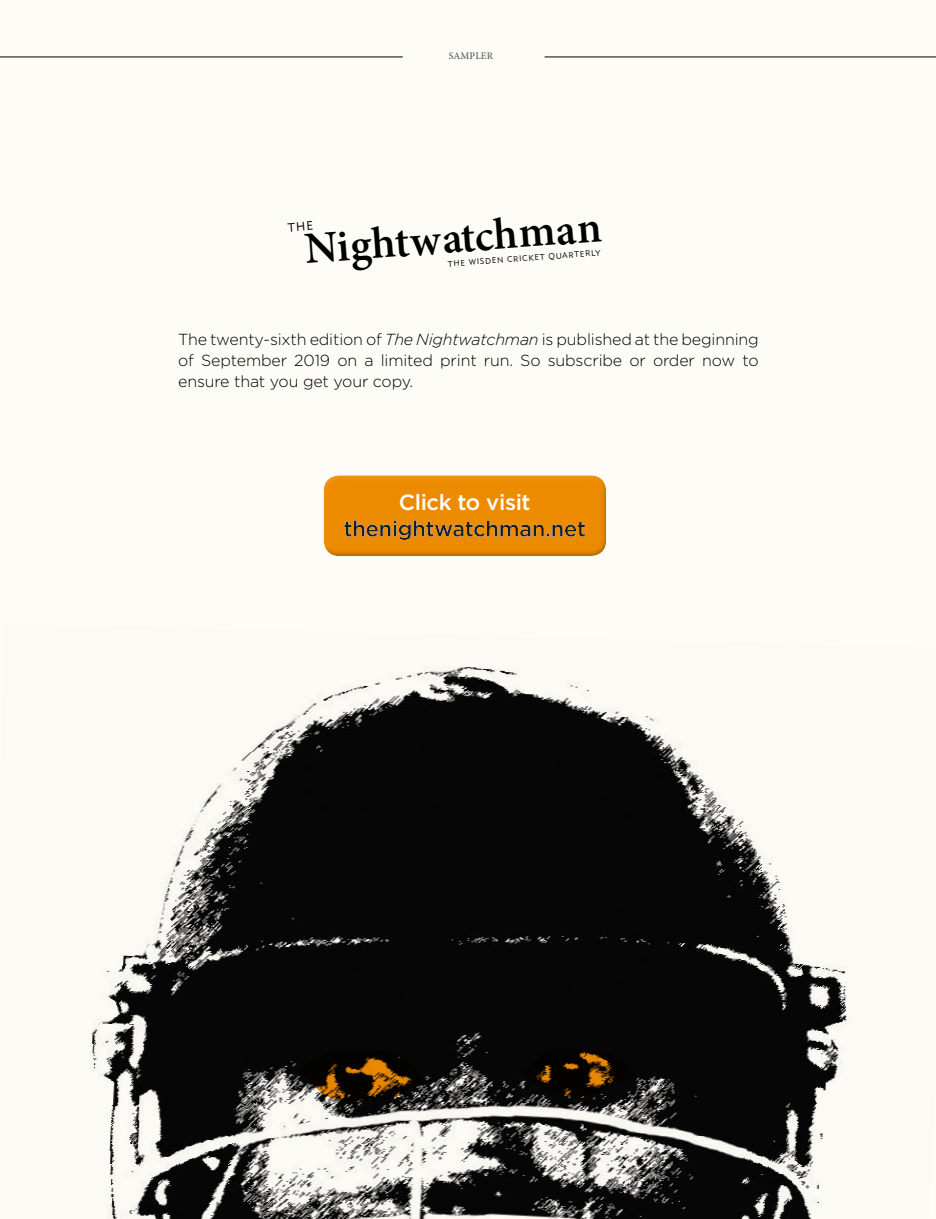
<style>
.page{position:relative;width:936px;height:1219px;background:#fff}
.page>*{position:absolute;margin:0;border:0;box-sizing:border-box;transform-origin:0 0}
.t1{font:600 44.6px "Minion Pro";color:#000}
.t2{font:500 22px "Gotham";letter-spacing:-.015em;color:#fff}
.t3{font:300 16px/21px "Gotham";letter-spacing:-.01em;color:#000;text-align:justify}
.t4{font:500 10px "Minion Pro";letter-spacing:.01em;color:#575756}
.t5{font:8.2px "Geometric 415 BT Lite A";color:#000}
.s1{font-style:italic}
</style>
<div class="page">
<div style="left:0;top:0;width:935px;height:1219px;background:#fefcf7"></div>
<hr style="left:0;top:57px;width:403px;height:1px;background:#000">
<hr style="left:544px;top:57px;width:391px;height:1px;background:#000">
<img style="left:91px;top:667px;width:756px;height:552px">
<svg style="left:298px;top:1048px;width:126px;height:55px;background:#37260f"></svg>
<svg style="left:523px;top:1049px;width:113px;height:50px;background:#1f1303"></svg>
<div style="left:316px;top:468px;width:291px;height:82px;background:#fff;opacity:.45"></div>
<div style="left:320px;top:477px;width:293px;height:87px;background:#000;opacity:.75"></div>
<p class="t4" style="left:448px;top:49px;width:46px">SAMPLER</p>
<h1 class="t1" style="left:303px;top:218px;width:299px;rotate:-4deg">Nightwatchman</h1>
<p class="t5" style="left:447px;top:258px;width:154px;rotate:-4deg">THE WISDEN CRICKET QUARTERLY</p>
<p class="t3" style="left:178px;top:328px;width:582px">The twenty-sixth edition of <span class="s1">The Nightwatchman</span> is published at the beginning of September 2019 on a limited print run. So subscribe or order now to ensure that you get your copy.</p>
<h2 class="t2" style="left:399px;top:488px;width:133px">Click to visit</h2>
</div>
